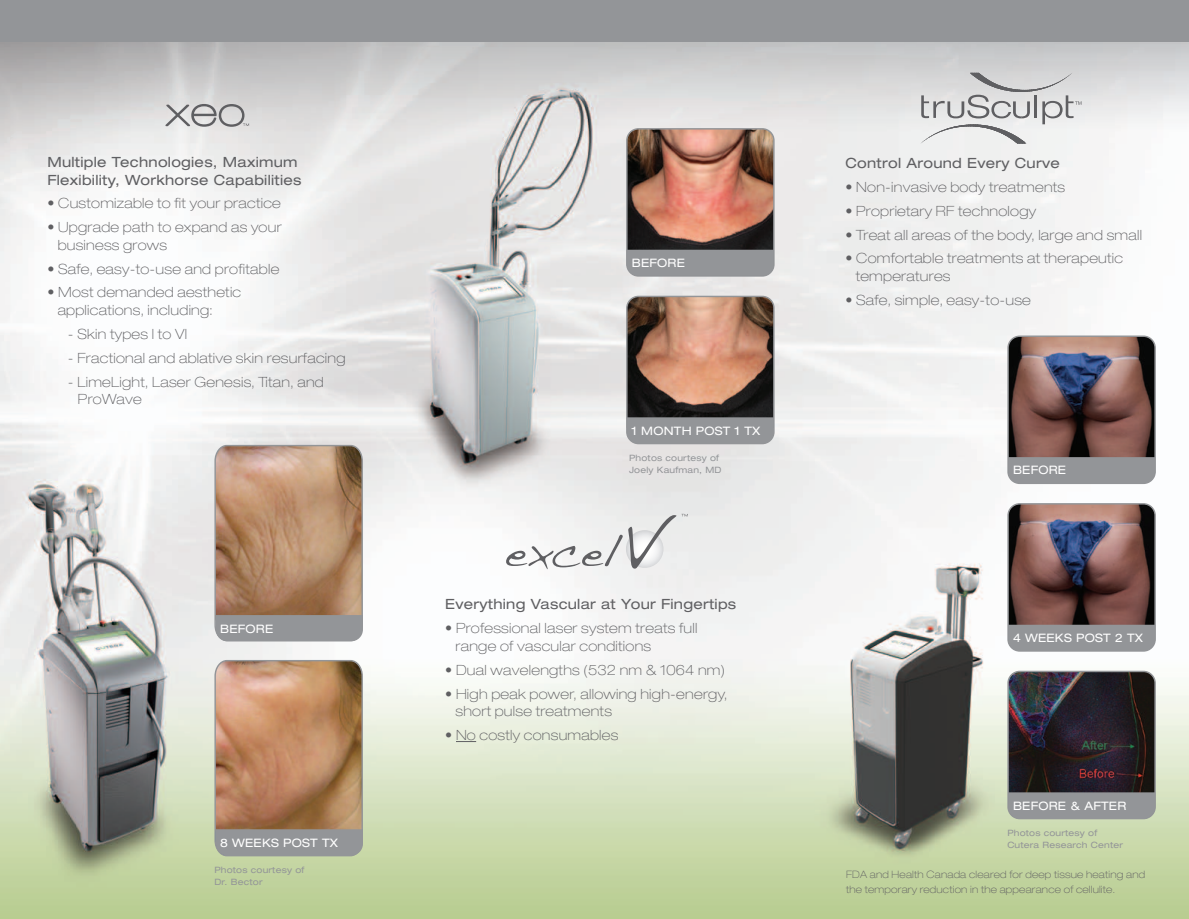
<style>
.page{position:relative;width:1189px;height:919px;background:#fff}
.page>*{position:absolute;margin:0;border:0;box-sizing:border-box;transform-origin:0 0}
.t1{font:100 expanded 14.1px/17.9px "Helvetica Neue";letter-spacing:.02em;color:#5f5f62}
.t2{font:expanded 14.1px/17.9px "Helvetica Neue";letter-spacing:.02em;color:#5f5f62}
.t3{font:expanded 11.7px "Helvetica Neue";letter-spacing:.02em;color:#fff}
.t4{font:100 expanded 10.2px/15.3px "Helvetica Neue";letter-spacing:.02em;color:#5f5f62}
.t5{font:expanded 8.7px/11.7px "Helvetica Neue";letter-spacing:.02em;color:#939598}
</style>
<div class="page">
<img style="left:0;top:41px;width:1188px;height:877px">
<div style="left:0;top:0;width:1188px;height:41px;background:#939598"></div>
<svg style="left:165px;top:104px;width:84px;height:23px"></svg>
<svg style="left:456px;top:740px;width:20px;height:1px"></svg>
<svg style="left:920px;top:73px;width:161px;height:70px"></svg>
<img style="left:1008px;top:336px;width:146px;height:121px">
<div style="left:1007px;top:335px;width:148px;height:149px;border:1px solid #939598;border-radius:12px"></div>
<div style="left:1008px;top:457px;width:146px;height:26px;background:#939598"></div>
<img style="left:1008px;top:671px;width:146px;height:121px">
<div style="left:1007px;top:670px;width:148px;height:148px;border:1px solid #939598;border-radius:12px"></div>
<div style="left:1008px;top:792px;width:146px;height:26px;background:#939598"></div>
<img style="left:1008px;top:503px;width:146px;height:121px">
<div style="left:1007px;top:503px;width:148px;height:148px;border:1px solid #939598;border-radius:12px"></div>
<div style="left:1008px;top:624px;width:146px;height:26px;background:#939598"></div>
<svg style="left:214px;top:444px;width:149px;height:197px"></svg>
<svg style="left:214px;top:659px;width:149px;height:197px"></svg>
<svg style="left:506px;top:513px;width:181px;height:56px"></svg>
<img style="left:627px;top:129px;width:146px;height:120px">
<div style="left:626px;top:128px;width:148px;height:148px;border:1px solid #939598;border-radius:12px"></div>
<div style="left:627px;top:249px;width:146px;height:27px;background:#939598"></div>
<img style="left:627px;top:296px;width:146px;height:121px">
<div style="left:626px;top:295px;width:148px;height:149px;border:1px solid #939598;border-radius:12px"></div>
<div style="left:627px;top:417px;width:146px;height:26px;background:#939598"></div>
<p class="t2" style="left:47px;top:152px;width:255px">Multiple Technologies, Maximum<br>Flexibility, Workhorse Capabilities</p>
<p class="t1" style="left:47px;top:194px;width:235px">• Customizable to fit your practice</p>
<p class="t1" style="left:58px;top:218px;width:225px;text-indent:-10px">• Upgrade path to expand as your business grows</p>
<p class="t1" style="left:47px;top:259px;width:233px">• Safe, easy-to-use and profitable</p>
<p class="t1" style="left:58px;top:283px;width:185px;text-indent:-10px">• Most demanded aesthetic applications, including:</p>
<p class="t1" style="left:68px;top:325px;width:121px">- Skin types I to VI</p>
<p class="t1" style="left:68px;top:348px;width:279px">- Fractional and ablative skin resurfacing</p>
<p class="t1" style="left:78px;top:372px;width:247px;text-indent:-10px">- LimeLight, Laser Genesis, Titan, and<br>ProWave</p>
<p class="t3" style="left:220px;top:621px;width:55px">BEFORE</p>
<p class="t3" style="left:220px;top:835px;width:119px">8 WEEKS POST TX</p>
<p class="t5" style="left:214px;top:863px;width:91px">Photos courtesy of<br>Dr. Bector</p>
<p class="t3" style="left:631px;top:255px;width:55px">BEFORE</p>
<p class="t3" style="left:631px;top:423px;width:130px">1 MONTH POST 1 TX</p>
<p class="t5" style="left:629px;top:451px;width:94px">Photos courtesy of<br>Joely Kaufman, MD</p>
<p class="t2" style="left:445px;top:595px;width:292px">Everything Vascular at Your Fingertips</p>
<p class="t1" style="left:455px;top:618px;width:243px;text-indent:-10px">• Professional laser system treats full range of vascular conditions</p>
<p class="t1" style="left:445px;top:660px;width:281px">• Dual wavelengths (532 nm &amp; 1064 nm)</p>
<p class="t1" style="left:455px;top:684px;width:273px;text-indent:-10px">• High peak power, allowing high-energy, short pulse treatments</p>
<p class="t1" style="left:445px;top:725px;width:175px">• No costly consumables</p>
<p class="t2" style="left:845px;top:154px;width:216px">Control Around Every Curve</p>
<p class="t1" style="left:845px;top:178px;width:221px">• Non-invasive body treatments</p>
<p class="t1" style="left:845px;top:201px;width:192px">• Proprietary RF technology</p>
<p class="t1" style="left:845px;top:225px;width:298px">• Treat all areas of the body, large and small</p>
<p class="t1" style="left:855px;top:249px;width:269px;text-indent:-10px">• Comfortable treatments at therapeutic temperatures</p>
<p class="t1" style="left:845px;top:291px;width:187px">• Safe, simple, easy-to-use</p>
<p class="t3" style="left:1012px;top:463px;width:55px">BEFORE</p>
<p class="t3" style="left:1012px;top:630px;width:132px">4 WEEKS POST 2 TX</p>
<p class="t3" style="left:1012px;top:797px;width:115px">BEFORE &amp; AFTER</p>
<p class="t5" style="left:1007px;top:826px;width:117px">Photos courtesy of<br>Cutera Research Center</p>
<p class="t4" style="left:846px;top:866px;width:301px">FDA and Health Canada cleared for deep tissue heating and the temporary reduction in the appearance of cellulite.</p>
</div>
